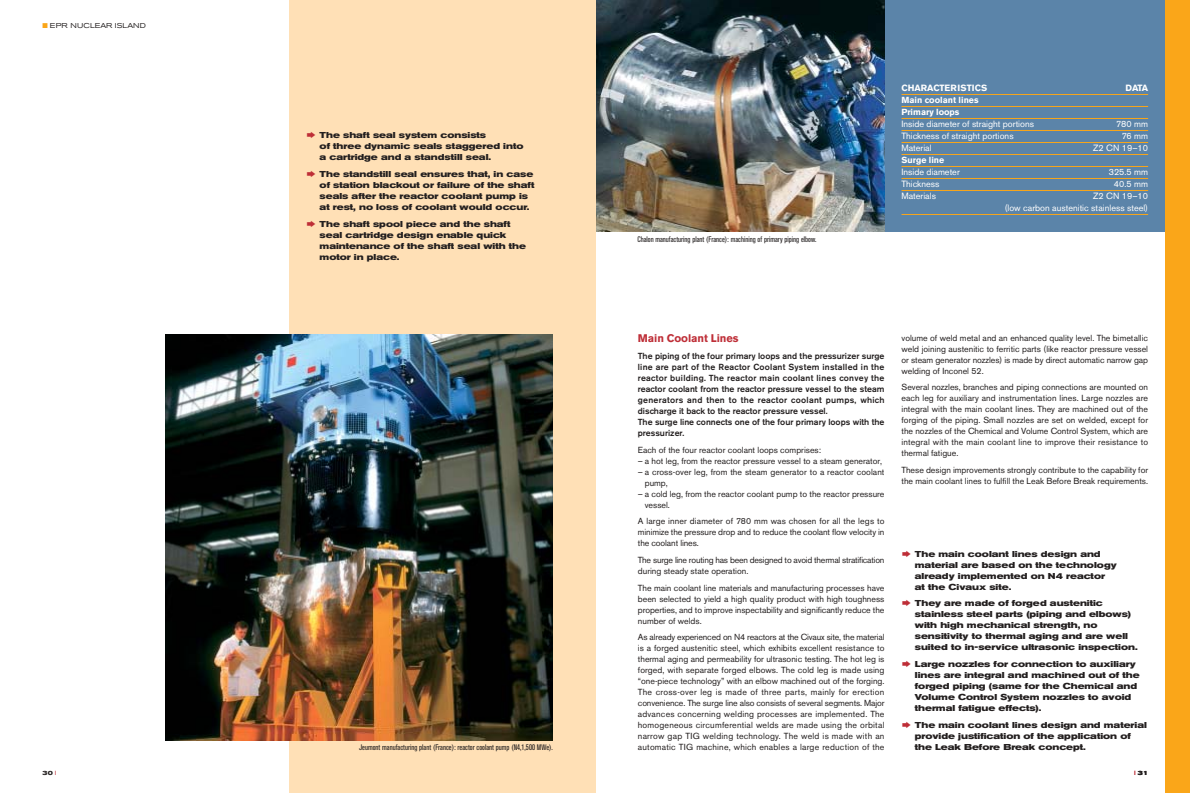
<style>
.page{position:relative;width:1190px;height:793px;background:#fff}
.page>*{position:absolute;margin:0;border:0;box-sizing:border-box;transform-origin:0 0}
.t1{font:700 11px "Akzidenz Grotesk BE";letter-spacing:-.005em;color:#be2e37}
.t2{font:9px/12px "Akzidenz Grotesk BE";color:#fff;text-align:right}
.t3{font:700 9px "Akzidenz Grotesk BE";color:#fff}
.t4{font:8.8px/11px "Akzidenz Grotesk BE";color:#231f1f;text-align:justify}
.t5{font:500 8.8px/11px "Akzidenz Grotesk BE";color:#231f1f}
.t6{font:8.8px/11px "Akzidenz Grotesk BE";letter-spacing:-.025em;color:#231f1f}
.t7{font:700 8.8px/12px "Akzidenz Grotesk BE";color:#fff}
.t8{font:700 expanded 8.5px/11px "Akzidenz Grotesk BE";color:#231f1f}
.t9{font:condensed 8px "Akzidenz Grotesk BE";color:#231f1f}
.t10{font:expanded 7px "Akzidenz Grotesk BE";letter-spacing:.02em;color:#231f1f}
.t11{font:700 expanded 6px "Akzidenz Grotesk BQ";color:#231f1f}
.s1{color:#faa619}
.s2{font-weight:400;color:#be2e37}
</style>
<div class="page">
<div style="left:885px;top:0;width:305px;height:231px;background:#5b84a9"></div>
<hr style="left:902px;top:94px;width:246px;height:1px;background:#faa619">
<hr style="left:902px;top:106px;width:246px;height:1px;background:#faa619">
<hr style="left:902px;top:118px;width:246px;height:1px;background:#faa619">
<hr style="left:902px;top:130px;width:246px;height:1px;background:#faa619">
<hr style="left:902px;top:142px;width:246px;height:1px;background:#faa619">
<hr style="left:902px;top:154px;width:246px;height:1px;background:#faa619">
<hr style="left:902px;top:166px;width:246px;height:1px;background:#faa619">
<hr style="left:902px;top:178px;width:246px;height:1px;background:#faa619">
<hr style="left:902px;top:190px;width:246px;height:1px;background:#faa619">
<hr style="left:902px;top:214px;width:246px;height:1px;background:#faa619">
<div style="left:1165px;top:0;width:25px;height:793px;background:#faa619"></div>
<img style="left:596px;top:0;width:289px;height:231px">
<div style="left:289px;top:0;width:306px;height:793px;background:#ffe0b6"></div>
<img style="left:165px;top:334px;width:388px;height:406px">
<p class="t10" style="left:43px;top:23px;width:105px"><span class="s1">■</span> EPR NUCLEAR ISLAND</p>
<p class="t11" style="left:43px;top:771px;width:15px">30 <span class="s2">I</span></p>
<p class="t8" style="left:320px;top:131px;width:205px">The shaft seal system consists<br>of three dynamic seals staggered into a cartridge and a standstill seal.</p>
<p class="t8" style="left:320px;top:169px;width:216px">The standstill seal ensures that, in case of station blackout or failure of the shaft seals after the reactor coolant pump is at rest, no loss of coolant would occur.</p>
<p class="t8" style="left:320px;top:219px;width:208px">The shaft spool piece and the shaft seal cartridge design enable quick maintenance of the shaft seal with the motor in place.</p>
<p class="t9" style="left:359px;top:744px;width:195px">Jeumont manufacturing plant (France): reactor coolant pump (N4,1,500 MWe).</p>
<p class="t9" style="left:637px;top:237px;width:181px">Chalon manufacturing plant (France): machining of primary piping elbow.</p>
<p class="t3" style="left:902px;top:85px;width:87px">CHARACTERISTICS</p>
<p class="t3" style="left:1126px;top:85px;width:24px">DATA</p>
<p class="t7" style="left:902px;top:95px;width:79px">Main coolant lines<br>Primary loops</p>
<p class="t2" style="left:902px;top:119px;width:134px">Inside diameter of straight portions</p>
<p class="t2" style="left:1116px;top:119px;width:33px">780 mm</p>
<p class="t2" style="left:902px;top:131px;width:114px">Thickness of straight portions</p>
<p class="t2" style="left:1122px;top:131px;width:28px">76 mm</p>
<p class="t2" style="left:902px;top:143px;width:32px">Material</p>
<p class="t2" style="left:1093px;top:143px;width:57px">Z2 CN 19–10</p>
<p class="t7" style="left:902px;top:155px;width:44px">Surge line</p>
<p class="t2" style="left:902px;top:167px;width:60px">Inside diameter</p>
<p class="t2" style="left:1109px;top:167px;width:41px">325.5 mm</p>
<p class="t2" style="left:902px;top:179px;width:39px">Thickness</p>
<p class="t2" style="left:1114px;top:179px;width:36px">40.5 mm</p>
<p class="t2" style="left:902px;top:191px;width:36px">Materials</p>
<p class="t2" style="left:1005px;top:191px;width:145px">Z2 CN 19–10<br>(low carbon austenitic stainless steel)</p>
<p class="t1" style="left:638px;top:334px;width:102px">Main Coolant Lines</p>
<p class="t5" style="left:638px;top:351px;width:248px">The piping of the four primary loops and the pressurizer surge line are part of the Reactor Coolant System installed in the reactor building. The reactor main coolant lines convey the reactor coolant from the reactor pressure vessel to the steam generators and then to the reactor coolant pumps, which discharge it back to the reactor pressure vessel.<br>The surge line connects one of the four primary loops with the pressurizer.</p>
<p class="t4" style="left:638px;top:445px;width:185px">Each of the four reactor coolant loops comprises:</p>
<p class="t4" style="left:638px;top:456px;width:246px">– a hot leg, from the reactor pressure vessel to a steam generator,</p>
<p class="t4" style="left:645px;top:467px;width:241px;text-indent:-7px">– a cross-over leg, from the steam generator to a reactor coolant pump,</p>
<p class="t4" style="left:645px;top:489px;width:241px;text-indent:-7px">– a cold leg, from the reactor coolant pump to the reactor pressure vessel.</p>
<p class="t4" style="left:638px;top:517px;width:248px">A large inner diameter of 780 mm was chosen for all the legs to minimize the pressure drop and to reduce the coolant flow velocity in the coolant lines.</p>
<p class="t6" style="left:638px;top:555px;width:248px">The surge line routing has been designed to avoid thermal stratification during steady state operation.</p>
<p class="t4" style="left:638px;top:583px;width:248px">The main coolant line materials and manufacturing processes have been selected to yield a high quality product with high toughness properties, and to improve inspectability and significantly reduce the number of welds.</p>
<p class="t4" style="left:638px;top:633px;width:248px">As already experienced on N4 reactors at the Civaux site, the material is a forged austenitic steel, which exhibits excellent resistance to thermal aging and permeability for ultrasonic testing. The hot leg is forged, with separate forged elbows. The cold leg is made using “one-piece technology” with an elbow machined out of the forging.<br>The cross-over leg is made of three parts, mainly for erection convenience. The surge line also consists of several segments. Major advances concerning welding processes are implemented. The homogeneous circumferential welds are made using the orbital narrow gap TIG welding technology. The weld is made with an automatic TIG machine, which enables a large reduction of the</p>
<p class="t4" style="left:902px;top:333px;width:248px">volume of weld metal and an enhanced quality level. The bimetallic weld joining austenitic to ferritic parts (like reactor pressure vessel or steam generator nozzles) is made by direct automatic narrow gap welding of Inconel 52.</p>
<p class="t4" style="left:902px;top:383px;width:248px">Several nozzles, branches and piping connections are mounted on each leg for auxiliary and instrumentation lines. Large nozzles are integral with the main coolant lines. They are machined out of the forging of the piping. Small nozzles are set on welded, except for the nozzles of the Chemical and Volume Control System, which are integral with the main coolant line to improve their resistance to thermal fatigue.</p>
<p class="t4" style="left:902px;top:465px;width:248px">These design improvements strongly contribute to the capability for the main coolant lines to fulfill the Leak Before Break requirements.</p>
<p class="t8" style="left:915px;top:549px;width:203px">The main coolant lines design and material are based on the technology already implemented on N4 reactor at the Civaux site.</p>
<p class="t8" style="left:915px;top:599px;width:224px">They are made of forged austenitic stainless steel parts (piping and elbows) with high mechanical strength, no sensitivity to thermal aging and are well suited to in-service ultrasonic inspection.</p>
<p class="t8" style="left:915px;top:659px;width:226px">Large nozzles for connection to auxiliary lines are integral and machined out of the forged piping (same for the Chemical and Volume Control System nozzles to avoid thermal fatigue effects).</p>
<p class="t8" style="left:915px;top:720px;width:234px">The main coolant lines design and material provide justification of the application of the Leak Before Break concept.</p>
<p class="t11" style="left:1134px;top:771px;width:16px"><span class="s2">I</span> 31</p>
</div>
